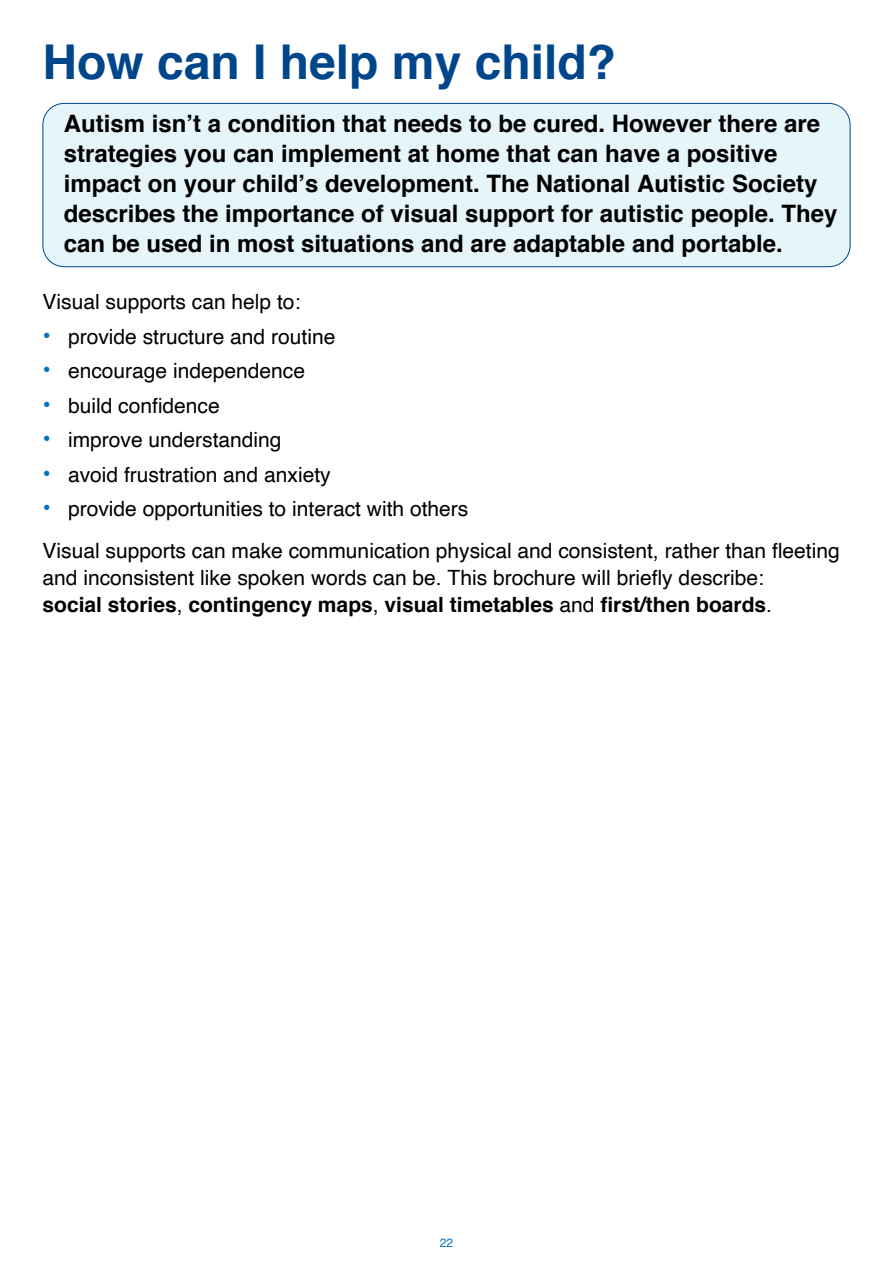
<style>
.page{position:relative;width:893px;height:1263px;background:#fff}
.page>*{position:absolute;margin:0;border:0;box-sizing:border-box;transform-origin:0 0}
.t1{font:700 48px "Helvetica";color:#00468b}
.t2{font:700 24px/30px "Helvetica";color:#000}
.t3{font:21px/42px "Helvetica";color:#000}
.t4{font:12px "Helvetica";color:#0072bc}
.s1{font-size:24px;color:#0072bc}
.s2{font-weight:700}
</style>
<div class="page">
<div style="left:43px;top:103px;width:807px;height:164px;background:#e5f5f9;border-radius:21px"></div>
<div style="left:43px;top:103px;width:807px;height:164px;border:1px solid #00468b;border-radius:21px"></div>
<h1 class="t1" style="left:43px;top:24px;width:575px">How can I help my child?</h1>
<p class="t2" style="left:64px;top:109px;width:775px">Autism isn’t a condition that needs to be cured. However there are strategies you can implement at home that can have a positive impact on your child’s development. The National Autistic Society describes the importance of visual support for autistic people. They can be used in most situations and are adaptable and portable.</p>
<p class="t3" style="left:43px;top:281px;width:259px">Visual supports can help to:</p>
<p class="t3" style="left:43px;top:316px;width:294px"><span class="s1">•</span> provide structure and routine</p>
<p class="t3" style="left:43px;top:350px;width:264px"><span class="s1">•</span> encourage independence</p>
<p class="t3" style="left:43px;top:385px;width:179px"><span class="s1">•</span> build confidence</p>
<p class="t3" style="left:43px;top:419px;width:241px"><span class="s1">•</span> improve understanding</p>
<p class="t3" style="left:43px;top:454px;width:290px"><span class="s1">•</span> avoid frustration and anxiety</p>
<p class="t3" style="left:43px;top:488px;width:799px"><span class="s1">•</span> provide opportunities to interact with others<br>Visual supports can make communication physical and consistent, rather than fleeting</p>
<p class="t3" style="left:43px;top:565px;width:731px;line-height:27px">and inconsistent like spoken words can be. This brochure will briefly describe: <span class="s2">social stories</span>, <span class="s2">contingency maps</span>, <span class="s2">visual timetables</span> and <span class="s2">first/then boards</span>.</p>
<p class="t4" style="left:440px;top:1233px;width:15px">22</p>
</div>
